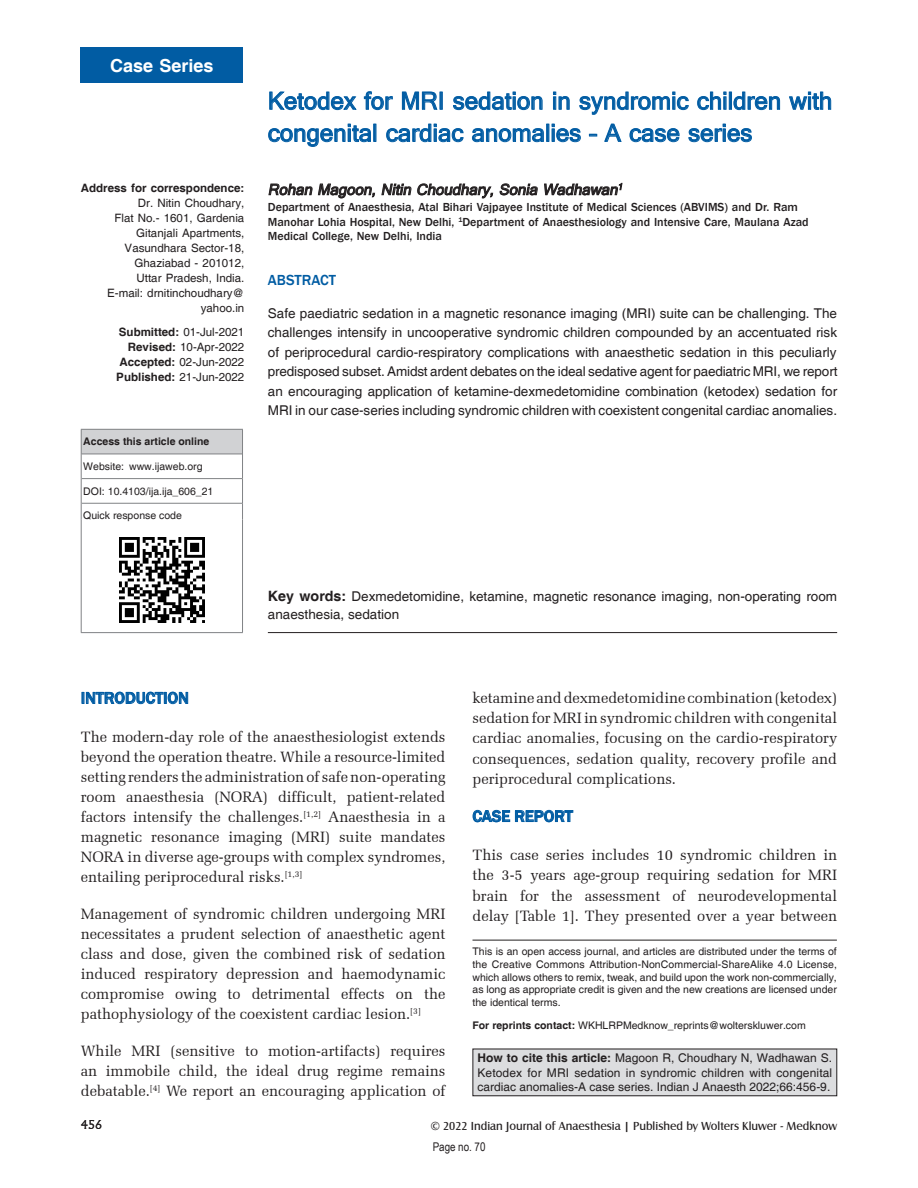
<style>
.page{position:relative;width:918px;height:1188px;background:#fff}
.page>*{position:absolute;margin:0;border:0;box-sizing:border-box;transform-origin:0 0}
.AT{font:24px/32.1px "Microsoft Sans Serif";color:#015ca3}
.AH{font:700 18px "Helvetica";color:#fff}
.t1{font:500 16.5px "Franklin Gothic";color:#015ca3}
.TX{font:15px/20.1px "Zapf Elliptical 711 BT";color:#231f20;text-align:justify}
.AU{font:italic 15px "Microsoft Sans Serif";color:#231f20}
.ABSH{font:500 15px "Franklin Gothic";color:#015ca3}
.ABS{font:13.5px/19.5px "Helvetica";color:#231f20;text-align:justify}
.KWD{font:13.5px/18px "Helvetica";color:#231f20}
.AFF{font:500 12px/14.4px "Franklin Gothic";color:#231f20}
.HTC{font:12px/14.4px "Helvetica";color:#231f20;text-align:justify}
.t2{font:12px "Castle T";color:#231f20}
.TX-2{font:12px "Arial Narrow";color:#231f20}
.FOLIO_V{font:300 12px "Flareserif 821 BT";color:#231f20}
.ADD{font:11.55px/15px "Helvetica";color:#231f20;text-align:right}
.HIS{font:11.55px "Helvetica";color:#231f20}
.Reprint{font:10.5px/12.6px "Helvetica";color:#231f20;text-align:justify}
.WEB{font:10.5px "Helvetica";color:#231f20}
.AAO{font:700 10.5px "Helvetica";color:#231f20}
.s1{font-weight:700}
.s2{font-weight:700;font-size:14.25px}
</style>
<div class="page">
<svg style="left:82px;top:692px;width:106px;height:12px"></svg>
<svg style="left:472px;top:810px;width:102px;height:12px"></svg>
<div style="left:81px;top:47px;width:162px;height:36px;background:#015ca3"></div>
<svg style="left:268px;top:183px;width:107px;height:16px"></svg>
<svg style="left:381px;top:183px;width:112px;height:16px"></svg>
<svg style="left:500px;top:183px;width:37px;height:13px"></svg>
<svg style="left:544px;top:183px;width:79px;height:13px"></svg>
<svg style="left:269px;top:91px;width:88px;height:19px"></svg>
<svg style="left:364px;top:91px;width:29px;height:19px"></svg>
<svg style="left:402px;top:91px;width:36px;height:19px"></svg>
<div style="left:440px;top:92px;width:3px;height:18px;border:1px solid #015ca3"></div>
<svg style="left:453px;top:91px;width:90px;height:19px"></svg>
<svg style="left:553px;top:92px;width:17px;height:18px"></svg>
<svg style="left:579px;top:91px;width:110px;height:24px"></svg>
<svg style="left:697px;top:91px;width:29px;height:19px"></svg>
<div style="left:729px;top:92px;width:3px;height:18px;border:1px solid #015ca3"></div>
<svg style="left:733px;top:91px;width:47px;height:19px"></svg>
<svg style="left:789px;top:91px;width:42px;height:19px"></svg>
<svg style="left:268px;top:124px;width:103px;height:23px"></svg>
<div style="left:373px;top:124px;width:3px;height:18px;border:1px solid #015ca3"></div>
<svg style="left:386px;top:123px;width:78px;height:19px"></svg>
<svg style="left:472px;top:128px;width:72px;height:14px"></svg>
<div style="left:546px;top:124px;width:3px;height:18px;border:1px solid #015ca3"></div>
<svg style="left:552px;top:124px;width:29px;height:18px"></svg>
<svg style="left:589px;top:134px;width:8px;height:2px"></svg>
<svg style="left:604px;top:123px;width:18px;height:19px"></svg>
<svg style="left:629px;top:128px;width:51px;height:14px"></svg>
<svg style="left:688px;top:124px;width:64px;height:18px"></svg>
<hr style="left:268px;top:632px;width:569px;height:1px;background:#231f20">
<div style="left:81px;top:429px;width:162px;height:25px;background:#d1d2d4"></div>
<hr style="left:242px;top:519px;width:1px;height:113px;background:#808285">
<hr style="left:82px;top:478px;width:45px;height:1px;background:#808285">
<hr style="left:127px;top:478px;width:115px;height:1px;background:#808285">
<hr style="left:82px;top:503px;width:45px;height:1px;background:#808285">
<hr style="left:127px;top:503px;width:115px;height:1px;background:#808285">
<hr style="left:81px;top:429px;width:46px;height:1px;background:#808285">
<hr style="left:127px;top:429px;width:116px;height:1px;background:#808285">
<hr style="left:82px;top:454px;width:45px;height:1px;background:#808285">
<hr style="left:127px;top:454px;width:115px;height:1px;background:#808285">
<svg style="left:242px;top:430px;width:1px;height:89px"></svg>
<svg style="left:81px;top:430px;width:1px;height:89px"></svg>
<hr style="left:81px;top:519px;width:1px;height:113px;background:#808285">
<hr style="left:81px;top:632px;width:46px;height:1px;background:#808285">
<hr style="left:127px;top:632px;width:116px;height:1px;background:#808285">
<img style="left:119px;top:538px;width:85px;height:85px">
<div style="left:473px;top:1049px;width:364px;height:47px;background:#dcdddf"></div>
<div style="left:472px;top:1049px;width:365px;height:47px;border:1px solid #231f20"></div>
<hr style="left:472px;top:940px;width:365px;height:1px;background:#231f20">
<p class="AH" style="left:110px;top:55px;width:105px">Case Series</p>
<p class="ADD" style="left:81px;top:181px;width:165px"><span class="s1">Address for correspondence:<br></span>Dr. Nitin Choudhary,<br>Flat No.‑ 1601, Gardenia<br>Gitanjali Apartments,<br>Vasundhara Sector‑18,<br>Ghaziabad ‑ 201012,<br>Uttar Pradesh, India.<br>E‑mail: drnitinchoudhary@ yahoo.in</p>
<p class="HIS" style="left:119px;top:325px;width:127px"><span class="s1">Submitted:</span> 01‑Jul‑2021</p>
<p class="HIS" style="left:128px;top:340px;width:118px"><span class="s1">Revised:</span> 10-Apr-2022</p>
<p class="HIS" style="left:120px;top:355px;width:126px"><span class="s1">Accepted:</span> 02-Jun‑2022</p>
<p class="HIS" style="left:116px;top:370px;width:130px"><span class="s1">Published:</span> 21-Jun-2022</p>
<p class="AAO" style="left:83px;top:435px;width:128px">Access this article online</p>
<p class="WEB" style="left:83px;top:460px;width:42px">Website:</p>
<p class="WEB" style="left:129px;top:460px;width:75px">www.ijaweb.org</p>
<p class="WEB" style="left:83px;top:485px;width:132px">DOI: 10.4103/ija.ija_606_21</p>
<p class="WEB" style="left:83px;top:510px;width:100px">Quick response code</p>
<p class="AT" style="left:268px;top:84px;width:566px">Ketodex for MRI sedation in syndromic children with congenital cardiac anomalies – A case series</p>
<p class="AU" style="left:268px;top:180px;width:358px">Rohan Magoon, Nitin Choudhary, Sonia Wadhawan<sup>1</sup></p>
<p class="AFF" style="left:268px;top:200px;width:542px">Department of Anaesthesia, Atal Bihari Vajpayee Institute of Medical Sciences (ABVIMS) and Dr. Ram<br>Manohar Lohia Hospital, New Delhi, <sup>1</sup>Department of Anaesthesiology and Intensive Care, Maulana Azad<br>Medical College, New Delhi, India</p>
<p class="ABSH" style="left:268px;top:270px;width:70px">ABSTRACT</p>
<p class="ABS" style="left:268px;top:304px;width:571px">Safe paediatric sedation in a magnetic resonance imaging (MRI) suite can be challenging. The challenges intensify in uncooperative syndromic children compounded by an accentuated risk of periprocedural cardio‑respiratory complications with anaesthetic sedation in this peculiarly predisposed subset. Amidst ardent debates on the ideal sedative agent for paediatric MRI, we report an encouraging application of ketamine‑dexmedetomidine combination (ketodex) sedation for MRI in our case‑series including syndromic children with coexistent congenital cardiac anomalies.</p>
<p class="KWD" style="left:268px;top:588px;width:571px"><span class="s2">Key words:</span> Dexmedetomidine, ketamine, magnetic resonance imaging, non‑operating room anaesthesia, sedation</p>
<h1 class="t1" style="left:81px;top:688px;width:110px">INTRODUCTION</h1>
<p class="TX" style="left:81px;top:726px;width:366px">The modern‑day role of the anaesthesiologist extends beyond the operation theatre. While a resource‑limited setting renders the administration of safe non‑operating room anaesthesia (NORA) difficult, patient‑related factors intensify the challenges.<sup>[1,2]</sup> Anaesthesia in a magnetic resonance imaging (MRI) suite mandates NORA in diverse age‑groups with complex syndromes, entailing periprocedural risks.<sup>[1,3]</sup></p>
<p class="TX" style="left:81px;top:904px;width:366px">Management of syndromic children undergoing MRI necessitates a prudent selection of anaesthetic agent class and dose, given the combined risk of sedation induced respiratory depression and haemodynamic compromise owing to detrimental effects on the pathophysiology of the coexistent cardiac lesion.<sup>[3]</sup></p>
<p class="TX" style="left:81px;top:1041px;width:366px">While MRI (sensitive to motion‑artifacts) requires an immobile child, the ideal drug regime remains debatable.<sup>[4]</sup> We report an encouraging application of</p>
<p class="TX" style="left:472px;top:687px;width:366px">ketamine and dexmedetomidine combination(ketodex) sedation for MRI in syndromic children with congenital cardiac anomalies, focusing on the cardio‑respiratory consequences, sedation quality, recovery profile and periprocedural complications.</p>
<h1 class="t1" style="left:472px;top:806px;width:102px">CASE REPORT</h1>
<p class="TX" style="left:472px;top:844px;width:366px">This case series includes 10 syndromic children in the 3‑5 years age‑group requiring sedation for MRI brain for the assessment of neurodevelopmental delay [Table 1]. They presented over a year between</p>
<p class="Reprint" style="left:472px;top:946px;width:366px">This is an open access journal, and articles are distributed under the terms of the Creative Commons Attribution‑NonCommercial‑ShareAlike 4.0 License, which allows others to remix, tweak, and build upon the work non‑commercially, as long as appropriate credit is given and the new creations are licensed under the identical terms.</p>
<p class="Reprint" style="left:472px;top:1019px;width:335px"><span class="s1">For reprints contact:</span> WKHLRPMedknow_reprints@wolterskluwer.com</p>
<p class="HTC" style="left:478px;top:1051px;width:356px"><span class="s1">How to cite this article:</span> Magoon R, Choudhary N, Wadhawan S.<br>Ketodex for MRI sedation in syndromic children with congenital cardiac anomalies‑A case series. Indian J Anaesth 2022;66:456-9.</p>
<p class="FOLIO_V" style="left:81px;top:1117px;width:23px">456</p>
<p class="t2" style="left:431px;top:1119px;width:408px">© 2022 Indian Journal of Anaesthesia | Published by Wolters Kluwer - Medknow</p>
<p class="TX-2" style="left:433px;top:1138px;width:54px">Page no. 70</p>
</div>
